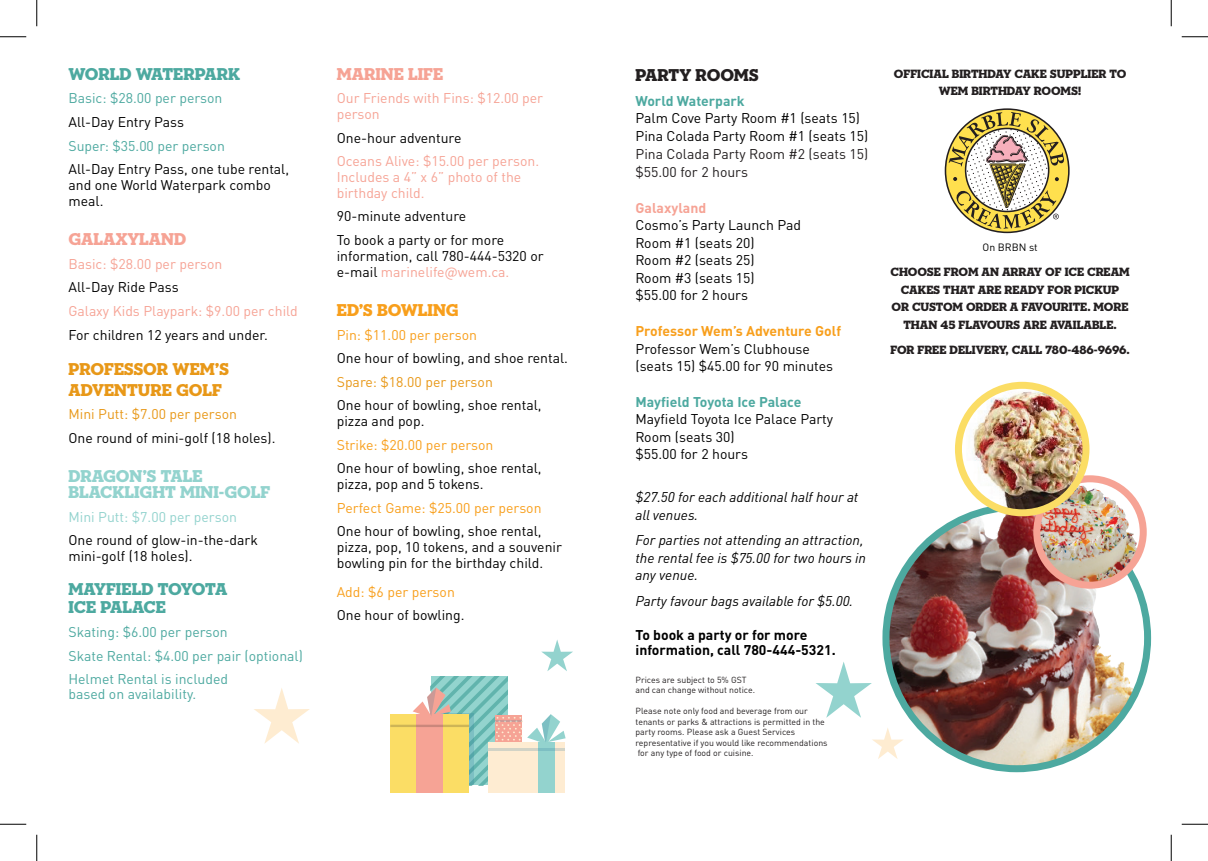
<style>
.page{position:relative;width:1208px;height:861px;background:#fff}
.page>*{position:absolute;margin:0;border:0;box-sizing:border-box;transform-origin:0 0}
.Text{font:17.5px/15.8px "Neutraface Slab Display Titling";letter-spacing:-.005em;color:#93d3ce}
.Text-2{font:17.5px "Neutraface Slab Display Titling";letter-spacing:-.01em;color:#4da9a0}
.Head{font:17.5px "Neutraface Slab Display Titling";color:#f6a395}
.Head-2{font:17.5px "Neutraface Slab Display Titling";letter-spacing:-.005em;color:#4da9a0}
.Text-3{font:17.5px "Neutraface Slab Display Titling";letter-spacing:-.01em;color:#e89818}
.Head-3{font:17.5px "Neutraface Slab Display Titling";color:#e89818}
.Text-4{font:17.5px "Neutraface Slab Display Titling";letter-spacing:-.01em;color:#f89f1c}
.Head-4{font:17.5px "Neutraface Slab Display Titling";letter-spacing:-.01em;color:#231f20}
.Text-5{font:14px/17.5px "DINOT";color:#000}
.Text-6{font:italic 14px/17.5px "DINOT";color:#000}
.Text-7{font:14px/15.8px "DINOT";color:#f6a395}
.Text-8{font:14px "DINOT";color:#4da9a0}
.Text-9{font:14px "DINOT";color:#f89f1c}
.Text-10{font:700 14px/15.8px "DINOT";color:#000}
.Text-11{font:14px "DINOT";color:#231f20}
.Text-12{font:14px "DINOT";color:#e89818}
.Head-5{font:14px "DINOT";color:#4da9a0}
.Text-13{font:14px "DINOT";color:#93d3ce}
.Head-6{font:12.25px/17.5px "Neutraface Slab Display Titling";letter-spacing:-.005em;color:#231f20;text-align:center}
.Text-14{font:10.5px "DINOT";color:#000}
.t1{font:8.75px/10.5px "DINOT";color:#231f20}
.s1{color:#f6a395}
.s2{font-weight:700;color:#4da9a0}
.s3{font-weight:700;color:#f6a395}
.s4{font-weight:700;color:#f89f1c}
</style>
<div class="page">
<svg style="left:944px;top:108px;width:125px;height:125px"></svg>
<img style="left:886px;top:513px;width:248px;height:256px">
<div style="left:882px;top:504px;width:269px;height:268px;border:7px solid #4da9a0;border-radius:50%"></div>
<img style="left:1036px;top:484px;width:102px;height:101px">
<div style="left:1033px;top:475px;width:113px;height:114px;border:7px solid #f6a395;border-radius:50%"></div>
<img style="left:966px;top:385px;width:119px;height:128px">
<div style="left:955px;top:382px;width:134px;height:134px;border:7px solid #fbdd65;border-radius:50%"></div>
<svg style="left:254px;top:688px;width:56px;height:56px"></svg>
<svg style="left:816px;top:662px;width:55px;height:56px"></svg>
<svg style="left:872px;top:727px;width:31px;height:32px"></svg>
<div style="left:390px;top:714px;width:79px;height:79px;background:#fbdd65"></div>
<div style="left:416px;top:714px;width:27px;height:79px;background:#f6a395"></div>
<div style="left:488px;top:742px;width:77px;height:51px;background:#feecd2"></div>
<div style="left:538px;top:742px;width:17px;height:51px;background:#93d3ce"></div>
<svg style="left:412px;top:640px;width:161px;height:145px"></svg>
<hr style="left:496px;top:720px;width:26px;height:2px;background:#2c769b">
<svg style="left:0;top:36px;width:26px;height:1px"></svg>
<svg style="left:1181px;top:36px;width:27px;height:1px"></svg>
<svg style="left:0;top:824px;width:26px;height:1px"></svg>
<svg style="left:1181px;top:824px;width:27px;height:1px"></svg>
<svg style="left:36px;top:0;width:1px;height:26px"></svg>
<svg style="left:36px;top:835px;width:1px;height:26px"></svg>
<svg style="left:1170px;top:0;width:1px;height:26px"></svg>
<svg style="left:1170px;top:835px;width:1px;height:26px"></svg>
<p class="Head-2" style="left:68px;top:63px;width:173px">WORLD WATERPARK</p>
<p class="Text-8" style="left:68px;top:90px;width:155px">Basic: $28.00 per person</p>
<p class="Text-5" style="left:68px;top:113px;width:117px">All-Day Entry Pass</p>
<p class="Text-8" style="left:68px;top:137px;width:158px">Super: $35.00 per person</p>
<p class="Text-5" style="left:68px;top:161px;width:222px;line-height:15.8px">All-Day Entry Pass, one tube rental, and one World Waterpark combo meal.</p>
<p class="Head" style="left:68px;top:228px;width:119px">GALAXYLAND</p>
<p class="Text-7" style="left:68px;top:256px;width:155px">Basic: $28.00 per person</p>
<p class="Text-5" style="left:68px;top:278px;width:112px">All-Day Ride Pass</p>
<p class="Text-7" style="left:68px;top:303px;width:231px">Galaxy Kids Playpark: $9.00 per child</p>
<p class="Text-5" style="left:68px;top:326px;width:201px">For children 12 years and under.</p>
<p class="Text-3" style="left:68px;top:359px;width:162px">PROFESSOR WEM’S</p>
<p class="Head-3" style="left:68px;top:379px;width:155px">ADVENTURE GOLF</p>
<p class="Text-12" style="left:68px;top:405px;width:170px">Mini Putt: $7.00 per person</p>
<p class="Text-5" style="left:68px;top:429px;width:208px">One round of mini-golf (18 holes).</p>
<p class="Text" style="left:68px;top:468px;width:203px">DRAGON’S TALE<br>BLACKLIGHT MINI-GOLF</p>
<p class="Text-13" style="left:68px;top:508px;width:170px">Mini Putt: $7.00 per person</p>
<p class="Text-5" style="left:68px;top:532px;width:191px;line-height:15.8px">One round of glow-in-the-dark mini-golf (18 holes).</p>
<p class="Text-2" style="left:68px;top:578px;width:160px">MAYFIELD TOYOTA</p>
<p class="Text-2" style="left:68px;top:597px;width:99px">ICE PALACE</p>
<p class="Text-8" style="left:68px;top:623px;width:161px">Skating: $6.00 per person</p>
<p class="Text-8" style="left:68px;top:647px;width:236px">Skate Rental: $4.00 per pair (optional)</p>
<p class="Head-5" style="left:68px;top:671px;width:161px">Helmet Rental is included</p>
<p class="Head-5" style="left:68px;top:685px;width:129px">based on availability.</p>
<p class="Head" style="left:337px;top:63px;width:108px">MARINE LIFE</p>
<p class="Text-7" style="left:337px;top:90px;width:208px">Our Friends with Fins: $12.00 per person</p>
<p class="Text-5" style="left:337px;top:129px;width:126px">One-hour adventure</p>
<p class="Text-7" style="left:337px;top:153px;width:204px">Oceans Alive: $15.00 per person.<br>Includes a 4” x 6” photo of the birthday child.</p>
<p class="Text-5" style="left:337px;top:207px;width:131px">90-minute adventure</p>
<p class="Text-5" style="left:337px;top:232px;width:208px;line-height:15.8px">To book a party or for more information, call 780-444-5320 or e-mail <span class="s1">marinelife@wem.ca.</span></p>
<p class="Text-4" style="left:337px;top:299px;width:123px">ED’S BOWLING</p>
<p class="Text-9" style="left:337px;top:326px;width:142px">Pin: $11.00 per person</p>
<p class="Text-5" style="left:337px;top:349px;width:233px">One hour of bowling, and shoe rental.</p>
<p class="Text-12" style="left:337px;top:373px;width:158px">Spare: $18.00 per person</p>
<p class="Text-5" style="left:337px;top:397px;width:206px;line-height:15.8px">One hour of bowling, shoe rental, pizza and pop.</p>
<p class="Text-9" style="left:337px;top:436px;width:158px">Strike: $20.00 per person</p>
<p class="Text-5" style="left:337px;top:460px;width:206px;line-height:15.8px">One hour of bowling, shoe rental, pizza, pop and 5 tokens.</p>
<p class="Text-9" style="left:337px;top:499px;width:206px">Perfect Game: $25.00 per person</p>
<p class="Text-5" style="left:337px;top:523px;width:227px;line-height:15.8px">One hour of bowling, shoe rental, pizza, pop, 10 tokens, and a souvenir bowling pin for the birthday child.</p>
<p class="Text-9" style="left:337px;top:583px;width:120px">Add: $6 per person</p>
<p class="Text-5" style="left:337px;top:606px;width:129px">One hour of bowling.</p>
<p class="Head-4" style="left:635px;top:64px;width:125px">PARTY ROOMS</p>
<p class="Text-5" style="left:635px;top:92px;width:234px"><span class="s2">World Waterpark<br></span>Palm Cove Party Room #1 (seats 15)<br>Pina Colada Party Room #1 (seats 15)</p>
<p class="Text-11" style="left:635px;top:145px;width:234px">Pina Colada Party Room #2 (seats 15)</p>
<p class="Text-11" style="left:635px;top:163px;width:114px">$55.00 for 2 hours</p>
<p class="Text-5" style="left:635px;top:199px;width:167px"><span class="s3">Galaxyland<br></span>Cosmo’s Party Launch Pad<br>Room #1 (seats 20)<br>Room #2 (seats 25)<br>Room #3 (seats 15)<br>$55.00 for 2 hours</p>
<p class="Text-5" style="left:635px;top:322px;width:207px"><span class="s4">Professor Wem’s Adventure Golf<br></span>Professor Wem’s Clubhouse (seats 15) $45.00 for 90 minutes</p>
<p class="Text-5" style="left:635px;top:393px;width:199px"><span class="s2">Mayfield Toyota Ice Palace<br></span>Mayfield Toyota Ice Palace Party<br>Room (seats 30)<br>$55.00 for 2 hours</p>
<p class="Text-6" style="left:635px;top:488px;width:224px">$27.50 for each additional half hour at all venues.</p>
<p class="Text-6" style="left:635px;top:531px;width:232px">For parties not attending an attraction, the rental fee is $75.00 for two hours in any venue.</p>
<p class="Text-6" style="left:635px;top:591px;width:219px">Party favour bags available for $5.00.</p>
<p class="Text-10" style="left:635px;top:626px;width:202px">To book a party or for more information, call 780-444-5321.</p>
<p class="t1" style="left:635px;top:674px;width:113px">Prices are subject to 5% GST</p>
<p class="t1" style="left:635px;top:685px;width:121px">and can change without notice.</p>
<p class="t1" style="left:635px;top:706px;width:194px">Please note only food and beverage from our tenants or parks &amp; attractions is permitted in the party rooms. Please ask a Guest Services representative if you would like recommendations for any type of food or cuisine.</p>
<p class="Head-6" style="left:894px;top:65px;width:234px">OFFICIAL BIRTHDAY CAKE SUPPLIER TO<br>WEM BIRTHDAY ROOMS!</p>
<p class="Text-14" style="left:982px;top:240px;width:57px">On BRBN st</p>
<p class="Head-6" style="left:890px;top:263px;width:241px">CHOOSE FROM AN ARRAY OF ICE CREAM<br>CAKES THAT ARE READY FOR PICKUP<br>OR CUSTOM ORDER A FAVOURITE. MORE<br>THAN 45 FLAVOURS ARE AVAILABLE.</p>
<p class="Head-6" style="left:890px;top:341px;width:241px">FOR FREE DELIVERY, CALL 780-486-9696.</p>
</div>
